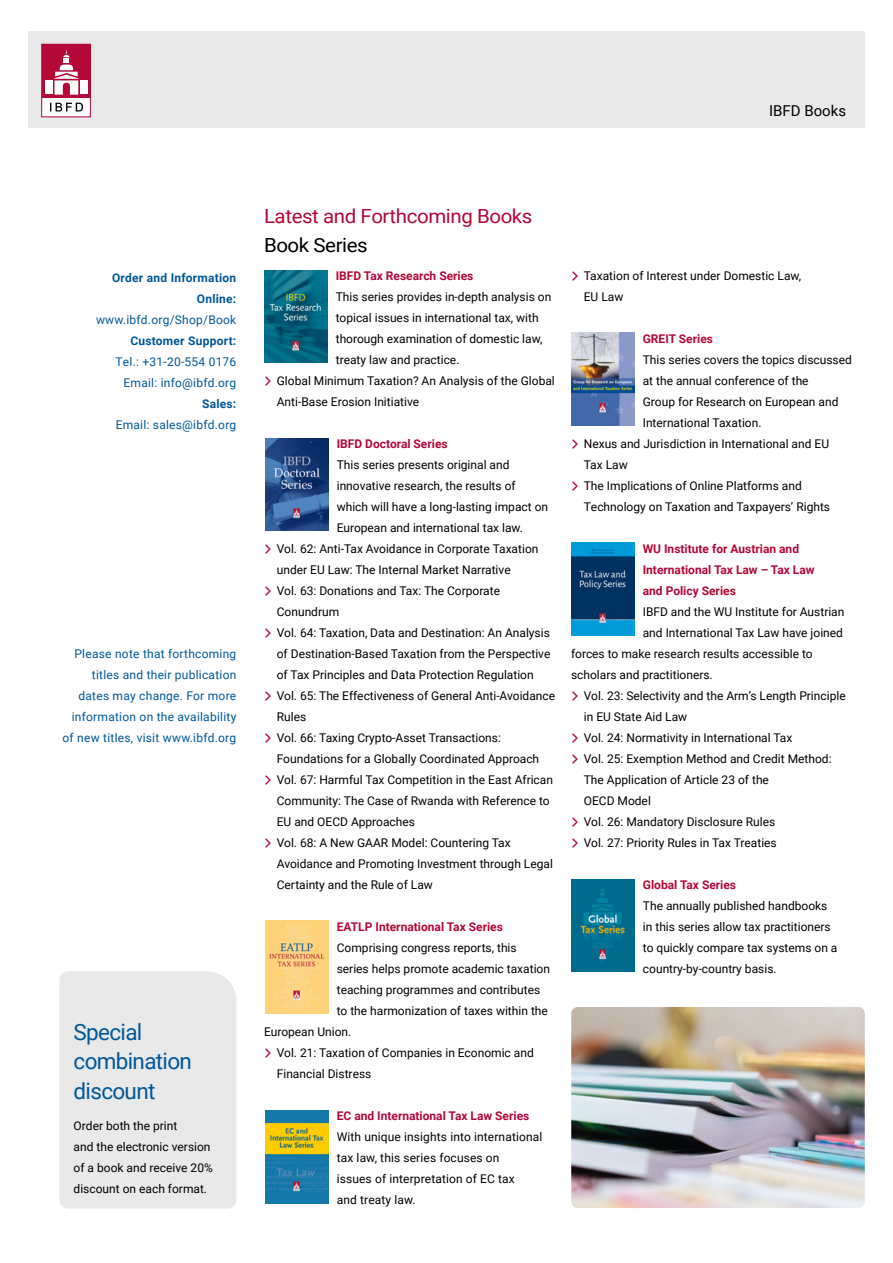
<style>
.page{position:relative;width:893px;height:1263px;background:#fff}
.page>*{position:absolute;margin:0;border:0;box-sizing:border-box;transform-origin:0 0}
.t1{font:22.5px/30px "Roboto";letter-spacing:-.03em;color:#005898}
.t2{font:19.5px "Roboto";letter-spacing:-.02em;color:#b30838;scale:1.05 1}
.t3{font:19.5px "Roboto";letter-spacing:-.02em;color:#000;scale:1.05 1}
.t4{font:15px "Roboto";color:#000}
.t5{font:12px/21px "Roboto";color:#000}
.t6{font:12px/21px "Roboto";letter-spacing:.02em;color:#005898;text-align:right}
.t7{font:700 12px/21px "Roboto";color:#b30838}
.t8{font:700 12px/21px "Roboto";letter-spacing:.02em;color:#005898;text-align:right}
.s1{color:#b30838}
</style>
<div class="page">
<div style="left:28px;top:31px;width:837px;height:97px;background:#e9e9ea"></div>
<div style="left:42px;top:44px;width:48px;height:73px;background:#b30838"></div>
<div style="left:42px;top:98px;width:48px;height:18px;background:#fff"></div>
<div style="left:46px;top:80px;width:7px;height:14px;background:#fff"></div>
<div style="left:80px;top:80px;width:7px;height:14px;background:#fff"></div>
<svg style="left:53px;top:49px;width:27px;height:46px"></svg>
<svg style="left:50px;top:103px;width:33px;height:8px"></svg>
<div style="left:41px;top:44px;width:50px;height:73px;border:1px solid #b30838"></div>
<img style="left:571px;top:1007px;width:294px;height:201px">
<img style="left:571px;top:542px;width:63px;height:93px">
<img style="left:264px;top:270px;width:63px;height:93px">
<img style="left:571px;top:879px;width:63px;height:93px">
<img style="left:265px;top:438px;width:63px;height:93px">
<img style="left:571px;top:332px;width:63px;height:93px">
<img style="left:265px;top:1111px;width:63px;height:92px">
<img style="left:265px;top:920px;width:63px;height:93px">
<div style="left:60px;top:971px;width:176px;height:237px;background:#e9e9ea"></div>
<p class="t4" style="left:769px;top:100px;width:79px">IBFD Books</p>
<p class="t8" style="left:112px;top:267px;width:126px">Order and Information<br>Online:</p>
<p class="t6" style="left:96px;top:309px;width:142px">www.ibfd.org/Shop/Book</p>
<p class="t8" style="left:130px;top:330px;width:107px">Customer Support:</p>
<p class="t6" style="left:116px;top:351px;width:122px">Tel.: +31-20-554 0176<br>Email: info@ibfd.org</p>
<p class="t8" style="left:202px;top:393px;width:36px">Sales:</p>
<p class="t6" style="left:116px;top:414px;width:122px">Email: sales@ibfd.org</p>
<p class="t6" style="left:63px;top:643px;width:175px">Please note that forthcoming titles and their publication dates may change. For more information on the availability of new titles, visit www.ibfd.org</p>
<h1 class="t1" style="left:74px;top:1016px;width:120px">Special combination discount</h1>
<p class="t5" style="left:74px;top:1114px;width:141px">Order both the print<br>and the electronic version of a book and receive 20% discount on each format.</p>
<h2 class="t2" style="left:264px;top:203px;width:257px">Latest and Forthcoming Books</h2>
<h2 class="t3" style="left:264px;top:231px;width:100px">Book Series</h2>
<p class="t7" style="left:336px;top:264px;width:139px">IBFD Tax Research Series</p>
<p class="t5" style="left:336px;top:285px;width:217px">This series provides in-depth analysis on</p>
<p class="t5" style="left:336px;top:306px;width:204px">topical issues in international tax, with</p>
<p class="t5" style="left:336px;top:327px;width:208px">thorough examination of domestic law,</p>
<p class="t5" style="left:336px;top:348px;width:125px">treaty law and practice.</p>
<p class="t5" style="left:264px;top:369px;width:292px"><span class="s1">〉</span> Global Minimum Taxation? An Analysis of the Global</p>
<p class="t5" style="left:277px;top:390px;width:144px">Anti-Base Erosion Initiative</p>
<p class="t7" style="left:337px;top:432px;width:112px">IBFD Doctoral Series</p>
<p class="t5" style="left:337px;top:453px;width:174px">This series presents original and</p>
<p class="t5" style="left:337px;top:474px;width:180px">innovative research, the results of</p>
<p class="t5" style="left:337px;top:495px;width:213px">which will have a long-lasting impact on</p>
<p class="t5" style="left:337px;top:516px;width:188px">European and international tax law.</p>
<p class="t5" style="left:264px;top:537px;width:276px"><span class="s1">〉</span> Vol. 62: Anti-Tax Avoidance in Corporate Taxation</p>
<p class="t5" style="left:277px;top:558px;width:235px">under EU Law: The Internal Market Narrative</p>
<p class="t5" style="left:264px;top:579px;width:237px"><span class="s1">〉</span> Vol. 63: Donations and Tax: The Corporate</p>
<p class="t5" style="left:277px;top:600px;width:64px">Conundrum</p>
<p class="t5" style="left:264px;top:621px;width:287px"><span class="s1">〉</span> Vol. 64: Taxation, Data and Destination: An Analysis</p>
<p class="t5" style="left:277px;top:642px;width:275px">of Destination-Based Taxation from the Perspective</p>
<p class="t5" style="left:277px;top:663px;width:258px">of Tax Principles and Data Protection Regulation</p>
<p class="t5" style="left:264px;top:684px;width:293px"><span class="s1">〉</span> Vol. 65: The Effectiveness of General Anti-Avoidance</p>
<p class="t5" style="left:277px;top:705px;width:31px">Rules</p>
<p class="t5" style="left:264px;top:726px;width:238px"><span class="s1">〉</span> Vol. 66: Taxing Crypto-Asset Transactions:</p>
<p class="t5" style="left:277px;top:747px;width:264px">Foundations for a Globally Coordinated Approach</p>
<p class="t5" style="left:264px;top:768px;width:290px"><span class="s1">〉</span> Vol. 67: Harmful Tax Competition in the East African</p>
<p class="t5" style="left:277px;top:789px;width:274px">Community: The Case of Rwanda with Reference to</p>
<p class="t5" style="left:277px;top:810px;width:140px">EU and OECD Approaches</p>
<p class="t5" style="left:264px;top:831px;width:248px"><span class="s1">〉</span> Vol. 68: A New GAAR Model: Countering Tax</p>
<p class="t5" style="left:277px;top:852px;width:278px">Avoidance and Promoting Investment through Legal</p>
<p class="t5" style="left:277px;top:873px;width:158px">Certainty and the Rule of Law</p>
<p class="t7" style="left:337px;top:915px;width:168px">EATLP International Tax Series</p>
<p class="t5" style="left:337px;top:936px;width:181px">Comprising congress reports, this</p>
<p class="t5" style="left:337px;top:957px;width:215px">series helps promote academic taxation</p>
<p class="t5" style="left:337px;top:978px;width:205px">teaching programmes and contributes</p>
<p class="t5" style="left:337px;top:999px;width:213px">to the harmonization of taxes within the</p>
<p class="t5" style="left:264px;top:1020px;width:89px">European Union.</p>
<p class="t5" style="left:264px;top:1041px;width:271px"><span class="s1">〉</span> Vol. 21: Taxation of Companies in Economic and</p>
<p class="t5" style="left:277px;top:1062px;width:96px">Financial Distress</p>
<p class="t7" style="left:337px;top:1104px;width:194px">EC and International Tax Law Series</p>
<p class="t5" style="left:337px;top:1125px;width:207px">With unique insights into international tax law, this series focuses on<br>issues of interpretation of EC tax<br>and treaty law.</p>
<p class="t5" style="left:584px;top:264px;width:219px;text-indent:-13px"><span class="s1">〉</span> Taxation of Interest under Domestic Law,<br>EU Law</p>
<p class="t7" style="left:643px;top:327px;width:72px">GREIT Series</p>
<p class="t5" style="left:643px;top:348px;width:211px">This series covers the topics discussed</p>
<p class="t5" style="left:643px;top:369px;width:167px">at the annual conference of the</p>
<p class="t5" style="left:643px;top:390px;width:197px">Group for Research on European and</p>
<p class="t5" style="left:643px;top:411px;width:120px">International Taxation.</p>
<p class="t5" style="left:571px;top:432px;width:260px"><span class="s1">〉</span> Nexus and Jurisdiction in International and EU</p>
<p class="t5" style="left:584px;top:453px;width:45px">Tax Law</p>
<p class="t5" style="left:571px;top:474px;width:232px"><span class="s1">〉</span> The Implications of Online Platforms and</p>
<p class="t5" style="left:584px;top:495px;width:248px">Technology on Taxation and Taxpayers’ Rights</p>
<p class="t7" style="left:643px;top:537px;width:173px">WU Institute for Austrian and<br>International Tax Law – Tax Law and Policy Series</p>
<p class="t5" style="left:643px;top:600px;width:203px">IBFD and the WU Institute for Austrian</p>
<p class="t5" style="left:643px;top:621px;width:202px">and International Tax Law have joined</p>
<p class="t5" style="left:571px;top:642px;width:243px">forces to make research results accessible to</p>
<p class="t5" style="left:571px;top:663px;width:143px">scholars and practitioners.</p>
<p class="t5" style="left:571px;top:684px;width:276px"><span class="s1">〉</span> Vol. 23: Selectivity and the Arm’s Length Principle</p>
<p class="t5" style="left:584px;top:705px;width:105px">in EU State Aid Law</p>
<p class="t5" style="left:571px;top:726px;width:223px"><span class="s1">〉</span> Vol. 24: Normativity in International Tax</p>
<p class="t5" style="left:571px;top:747px;width:262px"><span class="s1">〉</span> Vol. 25: Exemption Method and Credit Method:</p>
<p class="t5" style="left:584px;top:768px;width:187px">The Application of Article 23 of the</p>
<p class="t5" style="left:584px;top:789px;width:69px">OECD Model</p>
<p class="t5" style="left:571px;top:810px;width:206px"><span class="s1">〉</span> Vol. 26: Mandatory Disclosure Rules</p>
<p class="t5" style="left:571px;top:831px;width:207px"><span class="s1">〉</span> Vol. 27: Priority Rules in Tax Treaties</p>
<p class="t7" style="left:643px;top:873px;width:95px">Global Tax Series</p>
<p class="t5" style="left:643px;top:894px;width:196px">The annually published handbooks in this series allow tax practitioners to quickly compare tax systems on a country-by-country basis.</p>
</div>
